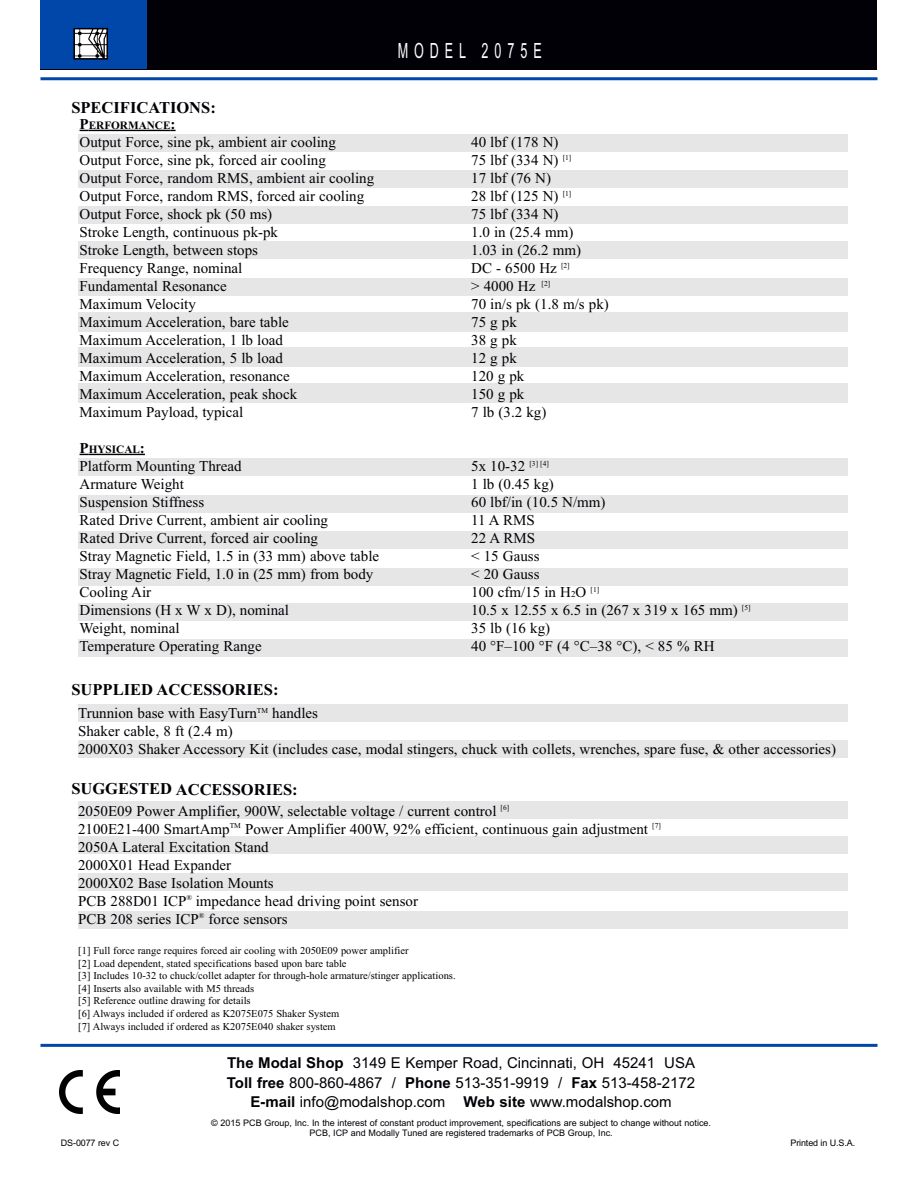
<style>
.page{position:relative;width:918px;height:1188px;background:#fff}
.page>*{position:absolute;margin:0;border:0;box-sizing:border-box;transform-origin:0 0}
.t1{font:21px "Arial";letter-spacing:.475em;color:#fff;scale:.6 1}
.t2{font:700 16.5px "Times New Roman";letter-spacing:-.005em;color:#000006}
.t3{font:15px/18px "Times New Roman";color:#000006}
.t4{font:15px/19.5px "Arial";color:#000006;text-align:center}
.t5{font:700 11.25px "Times New Roman";color:#000006}
.t6{font:10.5px/12.6px "Times New Roman";color:#000006}
.t7{font:9px/10.8px "Arial";color:#000006;text-align:center}
.s1{font-size:15px}
.s2{font-size:9px}
.s3{font-weight:700}
</style>
<div class="page">
<div style="left:78px;top:639px;width:770px;height:17px;background:#e6e6e6"></div>
<div style="left:78px;top:911px;width:770px;height:17px;background:#e6e6e6"></div>
<div style="left:78px;top:741px;width:770px;height:17px;background:#e6e6e6"></div>
<div style="left:78px;top:874px;width:770px;height:17px;background:#e6e6e6"></div>
<div style="left:78px;top:568px;width:770px;height:17px;background:#e6e6e6"></div>
<div style="left:78px;top:459px;width:770px;height:17px;background:#e6e6e6"></div>
<div style="left:78px;top:496px;width:770px;height:17px;background:#e6e6e6"></div>
<div style="left:78px;top:532px;width:770px;height:17px;background:#e6e6e6"></div>
<div style="left:78px;top:604px;width:770px;height:17px;background:#e6e6e6"></div>
<div style="left:78px;top:837px;width:770px;height:17px;background:#e6e6e6"></div>
<div style="left:78px;top:802px;width:770px;height:17px;background:#e6e6e6"></div>
<div style="left:78px;top:704px;width:770px;height:17px;background:#e6e6e6"></div>
<div style="left:40px;top:0;width:837px;height:70px;background:#000006"></div>
<hr style="left:40px;top:77px;width:838px;height:3px;background:#0047a9">
<hr style="left:40px;top:1044px;width:838px;height:3px;background:#0047a9">
<div style="left:40px;top:0;width:107px;height:69px;background:#0047a9"></div>
<img style="left:76px;top:31px;width:29px;height:26px">
<div style="left:73px;top:28px;width:35px;height:32px;border:2px solid #000006"></div>
<div style="left:78px;top:347px;width:770px;height:20px;background:#e6e6e6"></div>
<div style="left:78px;top:134px;width:770px;height:17px;background:#e6e6e6"></div>
<div style="left:78px;top:170px;width:770px;height:17px;background:#e6e6e6"></div>
<div style="left:78px;top:206px;width:770px;height:18px;background:#e6e6e6"></div>
<div style="left:78px;top:241px;width:770px;height:18px;background:#e6e6e6"></div>
<div style="left:78px;top:278px;width:770px;height:17px;background:#e6e6e6"></div>
<div style="left:78px;top:312px;width:770px;height:19px;background:#e6e6e6"></div>
<div style="left:78px;top:383px;width:770px;height:20px;background:#e6e6e6"></div>
<hr style="left:89px;top:130px;width:82px;height:1px;background:#000006">
<hr style="left:89px;top:454px;width:51px;height:1px;background:#000006">
<img style="left:59px;top:1070px;width:61px;height:43px">
<p class="t2" style="left:71px;top:98px;width:146px">SPECIFICATIONS:</p>
<p class="t5" style="left:80px;top:118px;width:98px"><span class="s1">P</span>ERFORMANCE<span class="s1">:</span></p>
<p class="t3" style="left:80px;top:133px;width:296px">Output Force, sine pk, ambient air cooling<br>Output Force, sine pk, forced air cooling<br>Output Force, random RMS, ambient air cooling<br>Output Force, random RMS, forced air cooling<br>Output Force, shock pk (50 ms)<br>Stroke Length, continuous pk-pk<br>Stroke Length, between stops<br>Frequency Range, nominal<br>Fundamental Resonance<br>Maximum Velocity<br>Maximum Acceleration, bare table<br>Maximum Acceleration, 1 lb load<br>Maximum Acceleration, 5 lb load<br>Maximum Acceleration, resonance<br>Maximum Acceleration, peak shock<br>Maximum Payload, typical</p>
<p class="t5" style="left:80px;top:442px;width:67px"><span class="s1">P</span>HYSICAL<span class="s1">:</span></p>
<p class="t3" style="left:80px;top:457px;width:301px">Platform Mounting Thread<br>Armature Weight<br>Suspension Stiffness<br>Rated Drive Current, ambient air cooling<br>Rated Drive Current, forced air cooling<br>Stray Magnetic Field, 1.5 in (33 mm) above table<br>Stray Magnetic Field, 1.0 in (25 mm) from body<br>Cooling Air<br>Dimensions (H x W x D), nominal<br>Weight, nominal<br>Temperature Operating Range</p>
<h1 class="t1" style="left:398px;top:39px;width:242px">MODEL 2075E</h1>
<p class="t3" style="left:471px;top:133px;width:139px">40 lbf (178 N)<br>75 lbf (334 N) <sup>[1]<br></sup>17 lbf (76 N)<br>28 lbf (125 N) <sup>[1]<br></sup>75 lbf (334 N)<br>1.0 in (25.4 mm)<br>1.03 in (26.2 mm)<br>DC - 6500 Hz <sup>[2]<br></sup>&gt; 4000 Hz <sup>[2]<br></sup>70 in/s pk (1.8 m/s pk)<br>75 g pk<br>38 g pk<br>12 g pk<br>120 g pk<br>150 g pk<br>7 lb (3.2 kg)</p>
<p class="t3" style="left:471px;top:457px;width:281px">5x 10-32 <sup>[3]</sup> <sup>[4]<br></sup>1 lb (0.45 kg)<br>60 lbf/in (10.5 N/mm)<br>11 A RMS<br>22 A RMS<br>&lt; 15 Gauss<br>&lt; 20 Gauss<br>100 cfm/15 in H<span class="s2">2</span>O <sup>[1]<br></sup>10.5 x 12.55 x 6.5 in (267 x 319 x 165 mm) <sup>[5]<br></sup>35 lb (16 kg)<br>40 °F–100 °F (4 °C–38 °C), &lt; 85 % RH</p>
<p class="t2" style="left:71px;top:680px;width:209px">SUPPLIED ACCESSORIES:</p>
<p class="t3" style="left:78px;top:704px;width:759px">Trunnion base with EasyTurn<sup>TM</sup> handles<br>Shaker cable, 8 ft (2.4 m)<br>2000X03 Shaker Accessory Kit (includes case, modal stingers, chuck with collets, wrenches, spare fuse, &amp; other accessories)</p>
<p class="t2" style="left:71px;top:779px;width:228px">SUGGESTED ACCESSORIES:</p>
<p class="t3" style="left:78px;top:801px;width:584px">2050E09 Power Amplifier, 900W, selectable voltage / current control <sup>[6]<br></sup>2100E21-400 SmartAmp<sup>TM</sup> Power Amplifier 400W, 92% efficient, continuous gain adjustment <sup>[7] </sup>2050A Lateral Excitation Stand<br>2000X01 Head Expander<br>2000X02 Base Isolation Mounts<br>PCB 288D01 ICP<sup>®</sup> impedance head driving point sensor<br>PCB 208 series ICP<sup>®</sup> force sensors</p>
<p class="t6" style="left:78px;top:944px;width:379px">[1] Full force range requires forced air cooling with 2050E09 power amplifier<br>[2] Load dependent, stated specifications based upon bare table<br>[3] Includes 10-32 to chuck/collet adapter for through-hole armature/stinger applications. [4] Inserts also available with M5 threads<br>[5] Reference outline drawing for details<br>[6] Always included if ordered as K2075E075 Shaker System<br>[7] Always included if ordered as K2075E040 shaker system</p>
<p class="t4" style="left:227px;top:1053px;width:470px"><span class="s3">The Modal Shop</span> 3149 E Kemper Road, Cincinnati, OH 45241 USA<br><span class="s3">Toll free</span> 800-860-4867 / <span class="s3">Phone</span> 513-351-9919 / <span class="s3">Fax</span> 513-458-2172<br><span class="s3">E-mail</span> info@modalshop.com <span class="s3">Web site</span> www.modalshop.com</p>
<p class="t7" style="left:211px;top:1117px;width:501px">© 2015 PCB Group, Inc. In the interest of constant product improvement, specifications are subject to change without notice.<br>PCB, ICP and Modally Tuned are registered trademarks of PCB Group, Inc.</p>
<p class="t7" style="left:61px;top:1138px;width:60px">DS-0077 rev C</p>
<p class="t7" style="left:791px;top:1138px;width:66px">Printed in U.S.A.</p>
</div>
